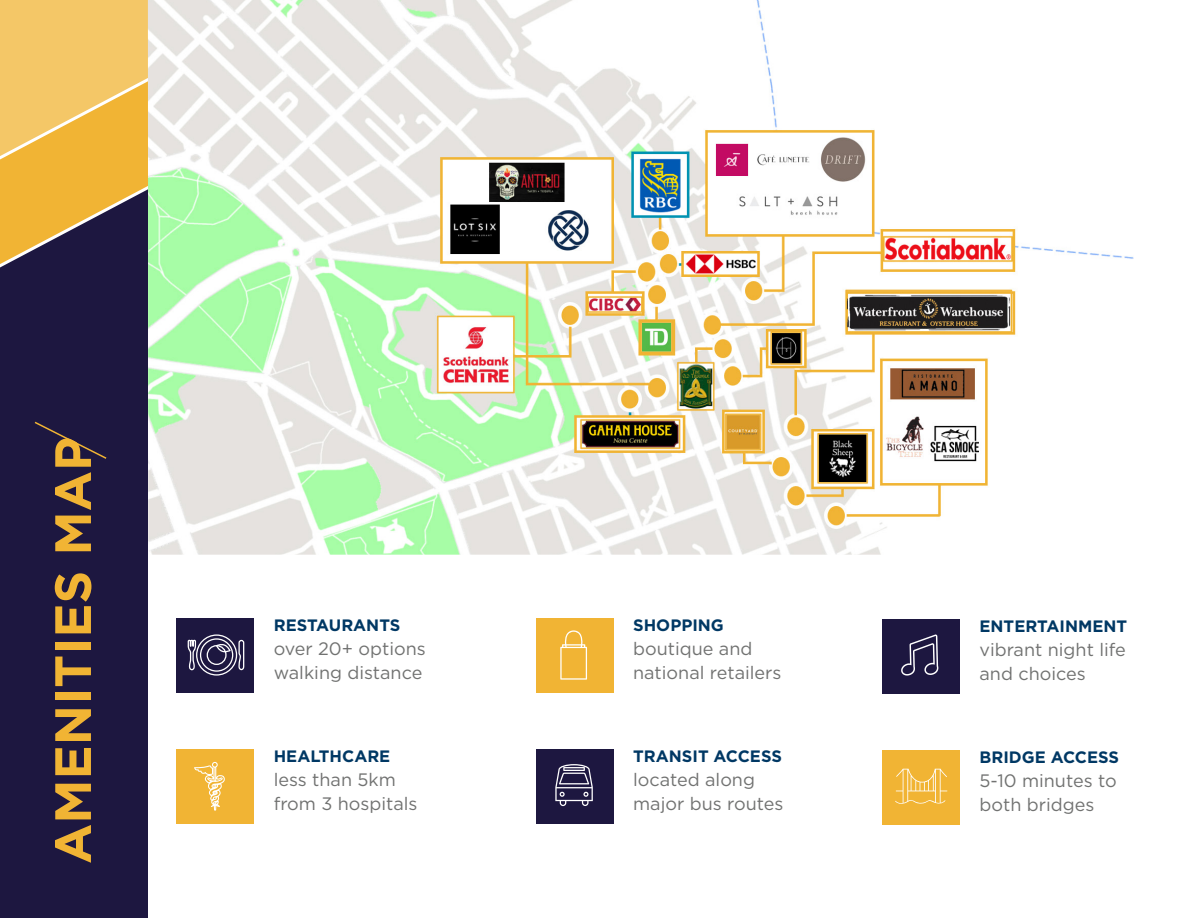
<style>
.page{position:relative;width:1188px;height:918px;background:#fff}
.page>*{position:absolute;margin:0;border:0;box-sizing:border-box;transform-origin:0 0}
.Page_Headline_White{font:700 51px "Gotham";color:#f1b434}
.t1{font:18px/24px "Gotham";color:#717271}
.t2{font:700 16.5px "Gotham";color:#003864}
</style>
<div class="page">
<div style="left:0;top:0;width:148px;height:918px;background:#1d1740"></div>
<svg style="left:0;top:0;width:148px;height:268px;background:#d3a651"></svg>
<svg style="left:34px;top:421px;width:73px;height:38px"></svg>
<img style="left:148px;top:0;width:986px;height:555px">
<div style="left:176px;top:749px;width:78px;height:75px;background:#f1b434"></div>
<div style="left:536px;top:618px;width:77px;height:75px;background:#f1b434"></div>
<div style="left:882px;top:619px;width:78px;height:75px;background:#1d1740"></div>
<div style="left:176px;top:618px;width:78px;height:75px;background:#1d1740"></div>
<div style="left:536px;top:749px;width:77px;height:75px;background:#1d1740"></div>
<div style="left:882px;top:750px;width:78px;height:75px;background:#f1b434"></div>
<svg style="left:560px;top:630px;width:27px;height:50px"></svg>
<svg style="left:555px;top:764px;width:38px;height:42px"></svg>
<svg style="left:187px;top:639px;width:10px;height:32px"></svg>
<svg style="left:237px;top:639px;width:8px;height:32px"></svg>
<div style="left:196px;top:634px;width:41px;height:42px;border:1px solid #fff;border-radius:50%"></div>
<div style="left:200px;top:638px;width:33px;height:34px;border:1px solid #fff;border-radius:50%"></div>
<div style="left:207px;top:645px;width:20px;height:20px;border:1px solid #fff;border-radius:50%"></div>
<svg style="left:215px;top:644px;width:16px;height:9px"></svg>
<svg style="left:194px;top:762px;width:31px;height:49px"></svg>
<svg style="left:895px;top:769px;width:52px;height:35px"></svg>
<svg style="left:901px;top:634px;width:37px;height:42px"></svg>
<p class="Page_Headline_White" style="left:39px;top:864px;width:429px;rotate:-90deg">AMENITIES MAP</p>
<p class="t2" style="left:274px;top:614px;width:128px">RESTAURANTS</p>
<p class="t1" style="left:274px;top:636px;width:154px">over 20+ options walking distance</p>
<p class="t2" style="left:274px;top:746px;width:118px">HEALTHCARE</p>
<p class="t1" style="left:274px;top:768px;width:145px">less than 5km from 3 hospitals</p>
<p class="t2" style="left:633px;top:614px;width:92px">SHOPPING</p>
<p class="t1" style="left:633px;top:636px;width:150px">boutique and national retailers</p>
<p class="t2" style="left:633px;top:745px;width:150px">TRANSIT ACCESS</p>
<p class="t1" style="left:633px;top:768px;width:152px">located along major bus routes</p>
<p class="t2" style="left:980px;top:615px;width:149px">ENTERTAINMENT</p>
<p class="t1" style="left:980px;top:638px;width:148px">vibrant night life and choices</p>
<p class="t2" style="left:980px;top:747px;width:141px">BRIDGE ACCESS</p>
<p class="t1" style="left:980px;top:769px;width:139px">5-10 minutes to both bridges</p>
</div>
